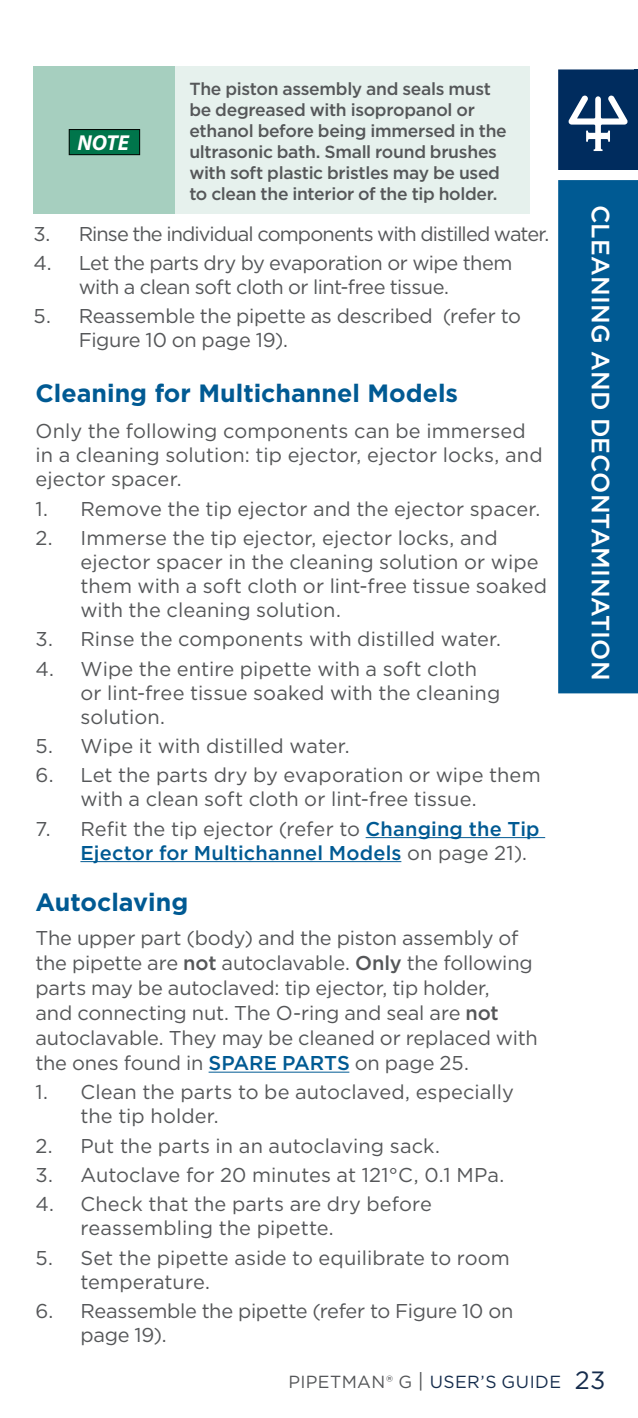
<style>
.page{position:relative;width:638px;height:1418px;background:#fff}
.page>*{position:absolute;margin:0;border:0;box-sizing:border-box;transform-origin:0 0}
.Sous-titre__bleu{font:700 25px "Gotham";color:#005a93}
.Blue_Tab_Right{font:500 25px "Gotham";color:#fff}
.Page_Number_Right{font:25px "Gotham";color:#152c4c}
.t1{font:italic 700 21.75px "Myriad Pro";color:#fff}
.Sous-titre__bleu-2{font:20px/24px "Gotham";letter-spacing:-.005em;color:#555759}
.Body_Text{font:20px/24px "Gotham";letter-spacing:.005em;color:#555759}
.t2{font:500 20px/24px "Gotham";letter-spacing:.01em;color:#005a93}
.Sous-titre__bleu-3{font:20px/24px "Gotham";letter-spacing:-.025em;color:#555759}
.Sous-titre__bleu-4{font:20px "Gotham";letter-spacing:-.045em;color:#555759}
.Left_Body{font:500 17.5px/21px "Gotham";letter-spacing:-.02em;color:#555759}
.Footer_Right{font:17.5px "Gotham";letter-spacing:.025em;color:#152c4c}
.s1{font-weight:400;color:#555759}
.s2{font-weight:500}
.s3{font-weight:500;color:#005a93}
.s4{color:#555759}
.s5{font-size:20px;color:#555759}
</style>
<div class="page">
<svg style="left:558px;top:180px;width:80px;height:513px;background:#065d95"></svg>
<svg style="left:558px;top:69px;width:80px;height:101px;background:#244a74"></svg>
<hr style="left:366px;top:837px;width:179px;height:1px;background:#005a93">
<hr style="left:80px;top:861px;width:321px;height:1px;background:#005a93">
<hr style="left:209px;top:1071px;width:140px;height:1px;background:#005a93">
<div style="left:34px;top:67px;width:141px;height:147px;background:#a6cfbf"></div>
<div style="left:175px;top:67px;width:355px;height:147px;background:#e6f1ed"></div>
<div style="left:69px;top:129px;width:71px;height:26px;background:#00754b"></div>
<div style="left:69px;top:129px;width:71px;height:26px;border:1px solid #040503"></div>
<p class="Left_Body" style="left:189px;top:78px;width:319px">The piston assembly and seals must be degreased with isopropanol or ethanol before being immersed in the ultrasonic bath. Small round brushes with soft plastic bristles may be used to clean the interior of the tip holder.</p>
<p class="Sous-titre__bleu-4" style="left:34px;top:221px;width:517px">3. Rinse the individual components with distilled water.</p>
<p class="Sous-titre__bleu-3" style="left:79px;top:250px;width:435px;text-indent:-45px">4. Let the parts dry by evaporation or wipe them with a clean soft cloth or lint-free tissue.</p>
<p class="Sous-titre__bleu-2" style="left:79px;top:304px;width:444px;text-indent:-45px">5. Reassemble the pipette as described (refer to<br>Figure 10 on page 19).</p>
<p class="t1" style="left:77px;top:128px;width:53px">NOTE</p>
<p class="Sous-titre__bleu" style="left:35px;top:376px;width:424px">Cleaning for Multichannel Models</p>
<p class="Body_Text" style="left:35px;top:419px;width:509px">Only the following components can be immersed in a cleaning solution: tip ejector, ejector locks, and ejector spacer.</p>
<p class="Sous-titre__bleu-2" style="left:35px;top:496px;width:506px">1. Remove the tip ejector and the ejector spacer.</p>
<p class="Sous-titre__bleu-2" style="left:80px;top:525px;width:468px;text-indent:-45px">2. Immerse the tip ejector, ejector locks, and ejector spacer in the cleaning solution or wipe them with a soft cloth or lint-free tissue soaked with the cleaning solution.</p>
<p class="Sous-titre__bleu-2" style="left:35px;top:626px;width:467px">3. Rinse the components with distilled water.</p>
<p class="Sous-titre__bleu-2" style="left:80px;top:656px;width:421px;text-indent:-45px">4. Wipe the entire pipette with a soft cloth or lint-free tissue soaked with the cleaning solution.</p>
<p class="Sous-titre__bleu-2" style="left:35px;top:733px;width:316px">5. Wipe it with distilled water.</p>
<p class="Sous-titre__bleu-2" style="left:80px;top:762px;width:462px;text-indent:-45px">6. Let the parts dry by evaporation or wipe them with a clean soft cloth or lint-free tissue.</p>
<p class="t2" style="left:80px;top:816px;width:461px;text-indent:-45px"><span class="s1">7. Refit the tip ejector (refer to</span> Changing the Tip<br>Ejector for Multichannel Models <span class="s1">on page 21).</span></p>
<p class="Sous-titre__bleu" style="left:35px;top:885px;width:154px">Autoclaving</p>
<p class="Sous-titre__bleu-2" style="left:35px;top:925px;width:504px;line-height:25px">The upper part (body) and the piston assembly of the pipette are <span class="s2">not</span> autoclavable. <span class="s2">Only</span> the following parts may be autoclaved: tip ejector, tip holder,<br>and connecting nut. The O-ring and seal are <span class="s2">not </span>autoclavable. They may be cleaned or replaced with the ones found in <span class="s3">SPARE PARTS</span> on page 25.</p>
<p class="Sous-titre__bleu-2" style="left:80px;top:1079px;width:435px;text-indent:-45px">1. Clean the parts to be autoclaved, especially the tip holder.</p>
<p class="Sous-titre__bleu-2" style="left:35px;top:1133px;width:406px">2. Put the parts in an autoclaving sack.</p>
<p class="Sous-titre__bleu-2" style="left:35px;top:1162px;width:470px">3. Autoclave for 20 minutes at 121°C, 0.1 MPa.</p>
<p class="Sous-titre__bleu-2" style="left:80px;top:1191px;width:353px;text-indent:-45px">4. Check that the parts are dry before reassembling the pipette.</p>
<p class="Sous-titre__bleu-2" style="left:80px;top:1245px;width:431px;text-indent:-45px">5. Set the pipette aside to equilibrate to room temperature.</p>
<p class="Sous-titre__bleu-2" style="left:80px;top:1298px;width:434px;text-indent:-45px">6. Reassemble the pipette (refer to Figure 10 on page 19).</p>
<p class="Blue_Tab_Right" style="left:617px;top:205px;width:473px;rotate:90deg">cleaninganddecontamination</p>
<p class="Footer_Right" style="left:288px;top:1370px;width:274px"><span class="s4">PIPETMAN® G</span> <span class="s5">|</span> USER’S GUIDE</p>
<p class="Page_Number_Right" style="left:575px;top:1364px;width:32px">23</p>
</div>
